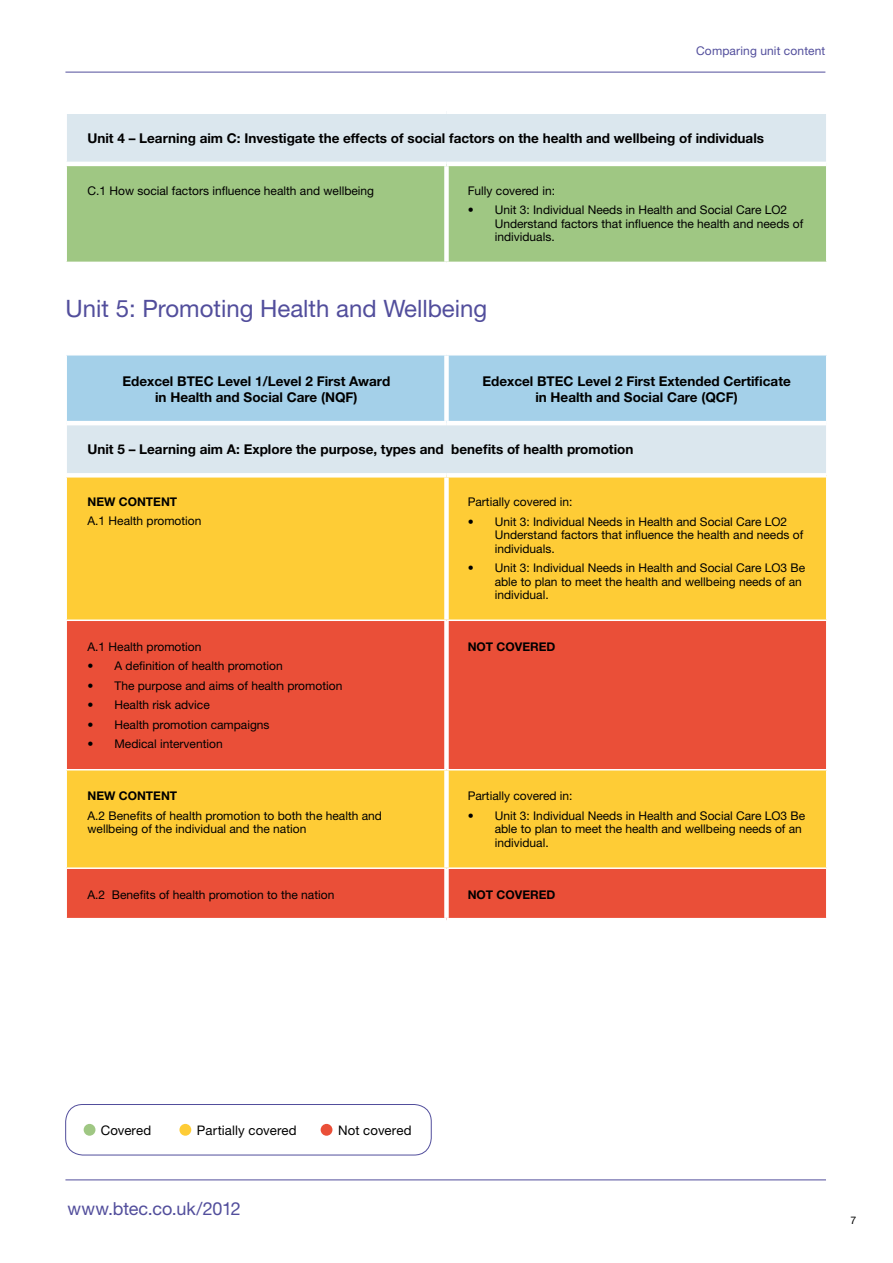
<style>
.page{position:relative;width:893px;height:1263px;background:#fff}
.page>*{position:absolute;margin:0;border:0;box-sizing:border-box;transform-origin:0 0}
.t1{font:24px "Helvetica Neue LT Std";color:#524e9c}
.t2{font:18px "Helvetica Neue";letter-spacing:-.005em;color:#524e9c}
.t3{font:700 13.5px/16.2px "Helvetica Neue LT Std";color:#000;text-align:center}
.t4{font:13.2px "Helvetica Neue";letter-spacing:.01em;color:#000}
.t5{font:12px/13.5px "Helvetica Neue";color:#000}
.t6{font:700 12px "Helvetica Neue";color:#000}
.t7{font:12px "Helvetica Neue";letter-spacing:.015em;color:#524e9c}
.t8{font:10.5px "Helvetica Neue LT Std";color:#000}
</style>
<div class="page">
<hr style="left:65px;top:72px;width:760px;height:1px;background:#524e9c">
<hr style="left:65px;top:1179px;width:761px;height:1px;background:#524e9c">
<div style="left:65px;top:1104px;width:366px;height:51px;border:1px solid #524e9c;border-radius:17px"></div>
<div style="left:84px;top:1124px;width:11px;height:12px;background:#9fc783;border-radius:50%"></div>
<div style="left:321px;top:1124px;width:11px;height:12px;background:#ea4f38;border-radius:50%"></div>
<div style="left:179px;top:1124px;width:12px;height:12px;background:#fecc36;border-radius:50%"></div>
<div style="left:66px;top:112px;width:761px;height:52px;background:#dbe7ee"></div>
<div style="left:67px;top:166px;width:759px;height:96px;background:#9fc783"></div>
<hr style="left:65px;top:162px;width:381px;height:4px;background:#fff">
<hr style="left:446px;top:162px;width:380px;height:4px;background:#fff">
<div style="left:444px;top:166px;width:5px;height:96px;background:#fff"></div>
<div style="left:65px;top:109px;width:381px;height:5px;background:#fff"></div>
<div style="left:446px;top:109px;width:381px;height:5px;background:#fff"></div>
<hr style="left:65px;top:114px;width:2px;height:48px;background:#fff">
<hr style="left:826px;top:114px;width:1px;height:50px;background:#fff">
<div style="left:67px;top:355px;width:759px;height:66px;background:#a4d0e9"></div>
<div style="left:66px;top:423px;width:761px;height:52px;background:#dbe7ee"></div>
<div style="left:67px;top:477px;width:759px;height:390px;background:#fecc36"></div>
<div style="left:67px;top:621px;width:759px;height:148px;background:#ea4f38"></div>
<div style="left:67px;top:869px;width:759px;height:49px;background:#ea4f38"></div>
<hr style="left:65px;top:473px;width:381px;height:4px;background:#fff">
<hr style="left:446px;top:473px;width:380px;height:4px;background:#fff">
<hr style="left:65px;top:619px;width:381px;height:2px;background:#fff">
<div style="left:444px;top:477px;width:5px;height:142px;background:#fff"></div>
<div style="left:444px;top:770px;width:5px;height:97px;background:#fff"></div>
<div style="left:444px;top:621px;width:5px;height:148px;background:#fff"></div>
<div style="left:444px;top:869px;width:5px;height:49px;background:#fff"></div>
<hr style="left:446px;top:619px;width:381px;height:2px;background:#fff">
<hr style="left:65px;top:769px;width:381px;height:1px;background:#fff">
<hr style="left:446px;top:769px;width:381px;height:1px;background:#fff">
<hr style="left:65px;top:423px;width:2px;height:50px;background:#fff">
<div style="left:444px;top:355px;width:5px;height:66px;background:#fff"></div>
<hr style="left:826px;top:423px;width:1px;height:52px;background:#fff">
<hr style="left:67px;top:421px;width:379px;height:4px;background:#fff">
<hr style="left:446px;top:421px;width:380px;height:4px;background:#fff">
<p class="t7" style="left:696px;top:44px;width:131px">Comparing unit content</p>
<p class="t3" style="left:87px;top:129px;width:678px">Unit 4 – Learning aim C: Investigate the effects of social factors on the health and wellbeing of individuals</p>
<p class="t5" style="left:87px;top:183px;width:288px">C.1 How social factors influence health and wellbeing</p>
<p class="t5" style="left:468px;top:183px;width:89px">Fully covered in:</p>
<p class="t5" style="left:495px;top:203px;width:310px;text-indent:-27px">• Unit 3: Individual Needs in Health and Social Care LO2<br>Understand factors that influence the health and needs of individuals.</p>
<h1 class="t1" style="left:65px;top:294px;width:423px">Unit 5: Promoting Health and Wellbeing</h1>
<p class="t3" style="left:122px;top:372px;width:269px">Edexcel BTEC Level 1/Level 2 First Award in Health and Social Care (NQF)</p>
<p class="t3" style="left:482px;top:372px;width:310px">Edexcel BTEC Level 2 First Extended Certificate in Health and Social Care (QCF)</p>
<p class="t3" style="left:87px;top:441px;width:547px">Unit 5 – Learning aim A: Explore the purpose, types and benefits of health promotion</p>
<p class="t6" style="left:87px;top:494px;width:91px">NEW CONTENT</p>
<p class="t5" style="left:87px;top:514px;width:116px">A.1 Health promotion</p>
<p class="t5" style="left:87px;top:640px;width:116px">A.1 Health promotion</p>
<p class="t5" style="left:87px;top:659px;width:197px">• A definition of health promotion</p>
<p class="t5" style="left:87px;top:679px;width:256px">• The purpose and aims of health promotion</p>
<p class="t5" style="left:87px;top:698px;width:124px">• Health risk advice</p>
<p class="t5" style="left:87px;top:718px;width:184px">• Health promotion campaigns</p>
<p class="t5" style="left:87px;top:737px;width:137px">• Medical intervention</p>
<p class="t6" style="left:87px;top:789px;width:91px">NEW CONTENT</p>
<p class="t5" style="left:87px;top:809px;width:296px">A.2 Benefits of health promotion to both the health and wellbeing of the individual and the nation</p>
<p class="t5" style="left:468px;top:495px;width:106px">Partially covered in:</p>
<p class="t5" style="left:495px;top:514px;width:310px;text-indent:-27px">• Unit 3: Individual Needs in Health and Social Care LO2<br>Understand factors that influence the health and needs of individuals.</p>
<p class="t5" style="left:495px;top:561px;width:312px;text-indent:-27px">• Unit 3: Individual Needs in Health and Social Care LO3 Be able to plan to meet the health and wellbeing needs of an individual.</p>
<p class="t6" style="left:468px;top:639px;width:89px">NOT COVERED</p>
<p class="t5" style="left:468px;top:789px;width:106px">Partially covered in:</p>
<p class="t5" style="left:495px;top:809px;width:312px;text-indent:-27px">• Unit 3: Individual Needs in Health and Social Care LO3 Be able to plan to meet the health and wellbeing needs of an individual.</p>
<p class="t5" style="left:87px;top:888px;width:248px">A.2 Benefits of health promotion to the nation</p>
<p class="t6" style="left:468px;top:887px;width:89px">NOT COVERED</p>
<p class="t4" style="left:101px;top:1122px;width:52px">Covered</p>
<p class="t4" style="left:197px;top:1122px;width:101px">Partially covered</p>
<p class="t4" style="left:338px;top:1122px;width:75px">Not covered</p>
<h2 class="t2" style="left:68px;top:1198px;width:175px">www.btec.co.uk/2012</h2>
<p class="t8" style="left:850px;top:1214px;width:7px">7</p>
</div>
